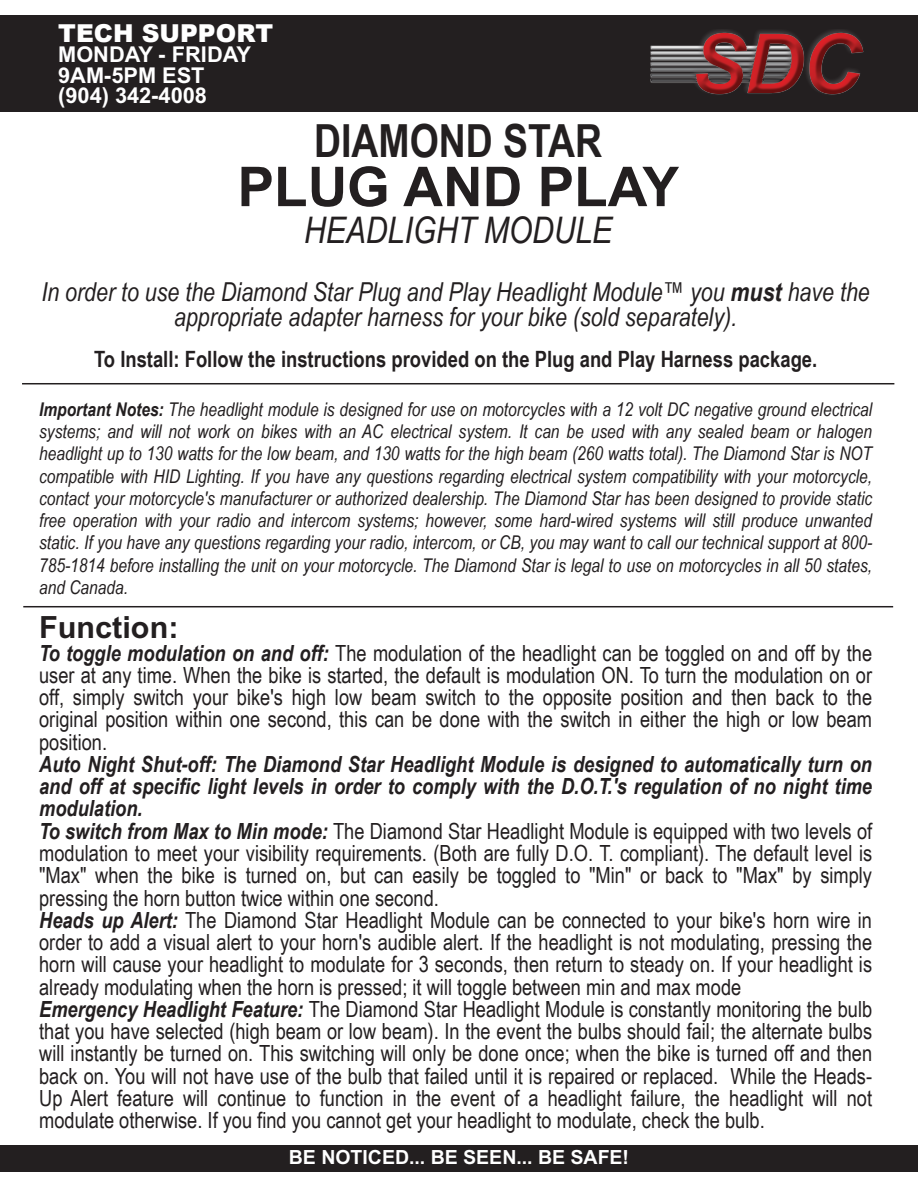
<style>
.page{position:relative;width:918px;height:1188px;background:#fff}
.page>*{position:absolute;margin:0;border:0;box-sizing:border-box;transform-origin:0 0}
.t1{font:700 54.9px "Arial";color:#231f20}
.t2{font:700 45.6px "Arial Narrow";color:#231f20}
.t3{font:italic 36.6px "Arial Narrow";color:#231f20}
.t4{font:700 30.6px "Arial";color:#231f20}
.t5{font:italic 26.1px/25px "Arial Narrow";color:#231f20;text-align:center}
.t6{font:900 24.75px "Arial";color:#fff}
.t7{font:700 22.5px "Arial Narrow";color:#231f20}
.t8{font:22.2px/22.2px "Arial Narrow";color:#231f20;text-align:justify}
.t9{font:700 21.75px/20.2px "Arial";color:#fff}
.t10{font:700 19.5px "Arial";color:#fff}
.t11{font:italic 18.9px/22.2px "Arial Narrow";color:#231f20;text-align:justify}
.s1{font-weight:700}
.s2{font-weight:700;font-style:italic}
</style>
<div class="page">
<hr style="left:23px;top:606px;width:870px;height:1px;background:#231f20">
<hr style="left:22px;top:383px;width:872px;height:1px;background:#231f20">
<div style="left:0;top:15px;width:918px;height:97px;background:#231f20"></div>
<img style="left:650px;top:30px;width:214px;height:65px">
<div style="left:0;top:1145px;width:918px;height:27px;background:#231f20"></div>
<p class="t6" style="left:58px;top:15px;width:216px">TECH SUPPORT</p>
<p class="t9" style="left:58px;top:45px;width:194px">MONDAY - FRIDAY<br>9AM-5PM EST (904) 342-4008</p>
<h2 class="t2" style="left:314px;top:106px;width:290px">DIAMOND STAR</h2>
<h1 class="t1" style="left:237px;top:155px;width:443px">PLUG AND PLAY</h1>
<h3 class="t3" style="left:304px;top:205px;width:310px">HEADLIGHT MODULE</h3>
<p class="t5" style="left:41px;top:278px;width:830px">In order to use the Diamond Star Plug and Play Headlight Module™ you <span class="s1">must</span> have the appropriate adapter harness for your bike (sold separately).</p>
<p class="t7" style="left:94px;top:342px;width:725px">To Install: Follow the instructions provided on the Plug and Play Harness package.</p>
<p class="t11" style="left:39px;top:398px;width:835px"><span class="s1">Important Notes:</span> The headlight module is designed for use on motorcycles with a 12 volt DC negative ground electrical systems; and will not work on bikes with an AC electrical system. It can be used with any sealed beam or halogen headlight up to 130 watts for the low beam, and 130 watts for the high beam (260 watts total). The Diamond Star is NOT compatible with HID Lighting. If you have any questions regarding electrical system compatibility with your motorcycle, contact your motorcycle's manufacturer or authorized dealership. The Diamond Star has been designed to provide static free operation with your radio and intercom systems; however, some hard-wired systems will still produce unwanted static. If you have any questions regarding your radio, intercom, or CB, you may want to call our technical support at 800- 785-1814 before installing the unit on your motorcycle. The Diamond Star is legal to use on motorcycles in all 50 states, and Canada.</p>
<h3 class="t4" style="left:39px;top:610px;width:141px">Function:</h3>
<p class="t8" style="left:39px;top:641px;width:835px"><span class="s2">To toggle modulation on and off:</span> The modulation of the headlight can be toggled on and off by the user at any time. When the bike is started, the default is modulation ON. To turn the modulation on or off, simply switch your bike's high low beam switch to the opposite position and then back to the original position within one second, this can be done with the switch in either the high or low beam position.</p>
<p class="t8" style="left:39px;top:752px;width:835px;text-align:left"><span class="s2">Auto Night Shut-off: The Diamond Star Headlight Module is designed to automatically turn on and off at specific light levels in order to comply with the D.O.T.'s regulation of no night time modulation.<br>To switch from Max to Min mode:</span> The Diamond Star Headlight Module is equipped with two levels of modulation to meet your visibility requirements. (Both are fully D.O. T. compliant). The default level is "Max" when the bike is turned on, but can easily be toggled to "Min" or back to "Max" by simply pressing the horn button twice within one second.<br><span class="s2">Heads up Alert:</span> The Diamond Star Headlight Module can be connected to your bike's horn wire in order to add a visual alert to your horn's audible alert. If the headlight is not modulating, pressing the horn will cause your headlight to modulate for 3 seconds, then return to steady on. If your headlight is already modulating when the horn is pressed; it will toggle between min and max mode<br><span class="s2">Emergency Headlight Feature:</span> The Diamond Star Headlight Module is constantly monitoring the bulb that you have selected (high beam or low beam). In the event the bulbs should fail; the alternate bulbs will instantly be turned on. This switching will only be done once; when the bike is turned off and then back on. You will not have use of the bulb that failed until it is repaired or replaced. While the Heads-Up Alert feature will continue to function in the event of a headlight failure, the headlight will not modulate otherwise. If you find you cannot get your headlight to modulate, check the bulb.</p>
<p class="t10" style="left:289px;top:1146px;width:342px">BE NOTICED... BE SEEN... BE SAFE!</p>
</div>
